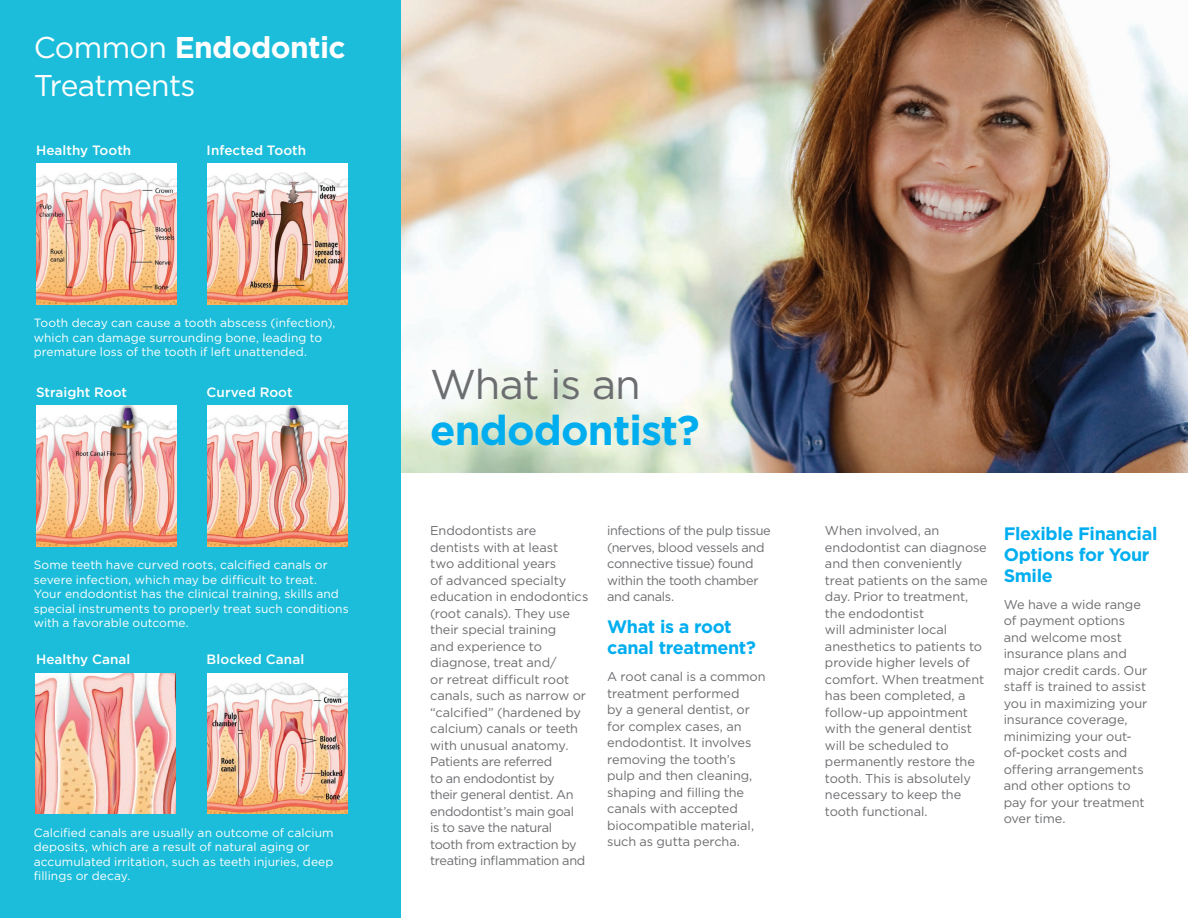
<style>
.page{position:relative;width:1188px;height:918px;background:#fff}
.page>*{position:absolute;margin:0;border:0;box-sizing:border-box;transform-origin:0 0}
.t1{font:700 41.55px "Gotham";letter-spacing:-.02em;color:#00aeef}
.t2{font:41.55px "Gotham";letter-spacing:-.02em;color:#6c6d70}
.t3{font:30px/37.5px "Gotham";letter-spacing:-.02em;color:#fff}
.t4{font:700 18px/21px "Gotham";letter-spacing:-.02em;color:#00aeef}
.t5{font:500 13.5px "Gotham";letter-spacing:.005em;color:#fff}
.t6{font:12.75px/16.5px "Gotham";letter-spacing:-.01em;color:#6c6d70}
.t7{font:12px/14.4px "Gotham";letter-spacing:.005em;color:#fff}
.s1{font-weight:700}
</style>
<div class="page">
<img style="left:400px;top:0;width:788px;height:472px">
<div style="left:0;top:0;width:400px;height:918px;background:#1cbdda"></div>
<img style="left:36px;top:164px;width:140px;height:140px">
<img style="left:207px;top:164px;width:140px;height:140px">
<img style="left:36px;top:406px;width:140px;height:140px">
<img style="left:207px;top:406px;width:140px;height:140px">
<img style="left:35px;top:673px;width:140px;height:140px">
<img style="left:207px;top:673px;width:140px;height:140px">
<div style="left:403px;top:341px;width:325px;height:135px;background:#fff;opacity:.9"></div>
<h2 class="t3" style="left:34px;top:28px;width:313px">Common <span class="s1">Endodontic<br></span>Treatments</h2>
<p class="t5" style="left:36px;top:141px;width:97px">Healthy Tooth</p>
<p class="t5" style="left:207px;top:141px;width:101px">Infected Tooth</p>
<p class="t7" style="left:34px;top:316px;width:303px">Tooth decay can cause a tooth abscess (infection), which can damage surrounding bone, leading to premature loss of the tooth if left unattended.</p>
<p class="t5" style="left:36px;top:383px;width:93px">Straight Root</p>
<p class="t5" style="left:207px;top:383px;width:87px">Curved Root</p>
<p class="t7" style="left:34px;top:558px;width:316px">Some teeth have curved roots, calcified canals or severe infection, which may be difficult to treat.<br>Your endodontist has the clinical training, skills and special instruments to properly treat such conditions with a favorable outcome.</p>
<p class="t5" style="left:36px;top:651px;width:96px">Healthy Canal</p>
<p class="t5" style="left:207px;top:651px;width:99px">Blocked Canal</p>
<p class="t7" style="left:34px;top:825px;width:301px">Calcified canals are usually an outcome of calcium deposits, which are a result of natural aging or accumulated irritation, such as teeth injuries, deep fillings or decay.</p>
<h1 class="t2" style="left:430px;top:358px;width:212px">What is an</h1>
<h1 class="t1" style="left:430px;top:403px;width:271px">endodontist?</h1>
<p class="t6" style="left:607px;top:522px;width:165px">infections of the pulp tissue (nerves, blood vessels and connective tissue) found within the tooth chamber and canals.</p>
<h3 class="t4" style="left:607px;top:616px;width:150px">What is a root canal treatment?</h3>
<p class="t6" style="left:607px;top:668px;width:160px">A root canal is a common treatment performed<br>by a general dentist, or for complex cases, an endodontist. It involves removing the tooth’s pulp and then cleaning, shaping and filling the canals with accepted biocompatible material, such as gutta percha.</p>
<p class="t6" style="left:825px;top:522px;width:164px">When involved, an endodontist can diagnose and then conveniently treat patients on the same day. Prior to treatment, the endodontist<br>will administer local anesthetics to patients to provide higher levels of comfort. When treatment has been completed, a follow-up appointment with the general dentist will be scheduled to permanently restore the tooth. This is absolutely necessary to keep the tooth functional.</p>
<p class="t6" style="left:430px;top:522px;width:160px">Endodontists are dentists with at least<br>two additional years<br>of advanced specialty education in endodontics (root canals). They use their special training<br>and experience to diagnose, treat and/<br>or retreat difficult root canals, such as narrow or “calcified” (hardened by calcium) canals or teeth with unusual anatomy.<br>Patients are referred<br>to an endodontist by<br>their general dentist. An endodontist’s main goal<br>is to save the natural<br>tooth from extraction by treating inflammation and</p>
<h3 class="t4" style="left:1004px;top:523px;width:155px">Flexible Financial<br>Options for Your<br>Smile</h3>
<p class="t6" style="left:1004px;top:596px;width:145px">We have a wide range of payment options and welcome most insurance plans and major credit cards. Our staff is trained to assist you in maximizing your insurance coverage, minimizing your out&shy;of-pocket costs and offering arrangements and other options to pay for your treatment over time.</p>
</div>
